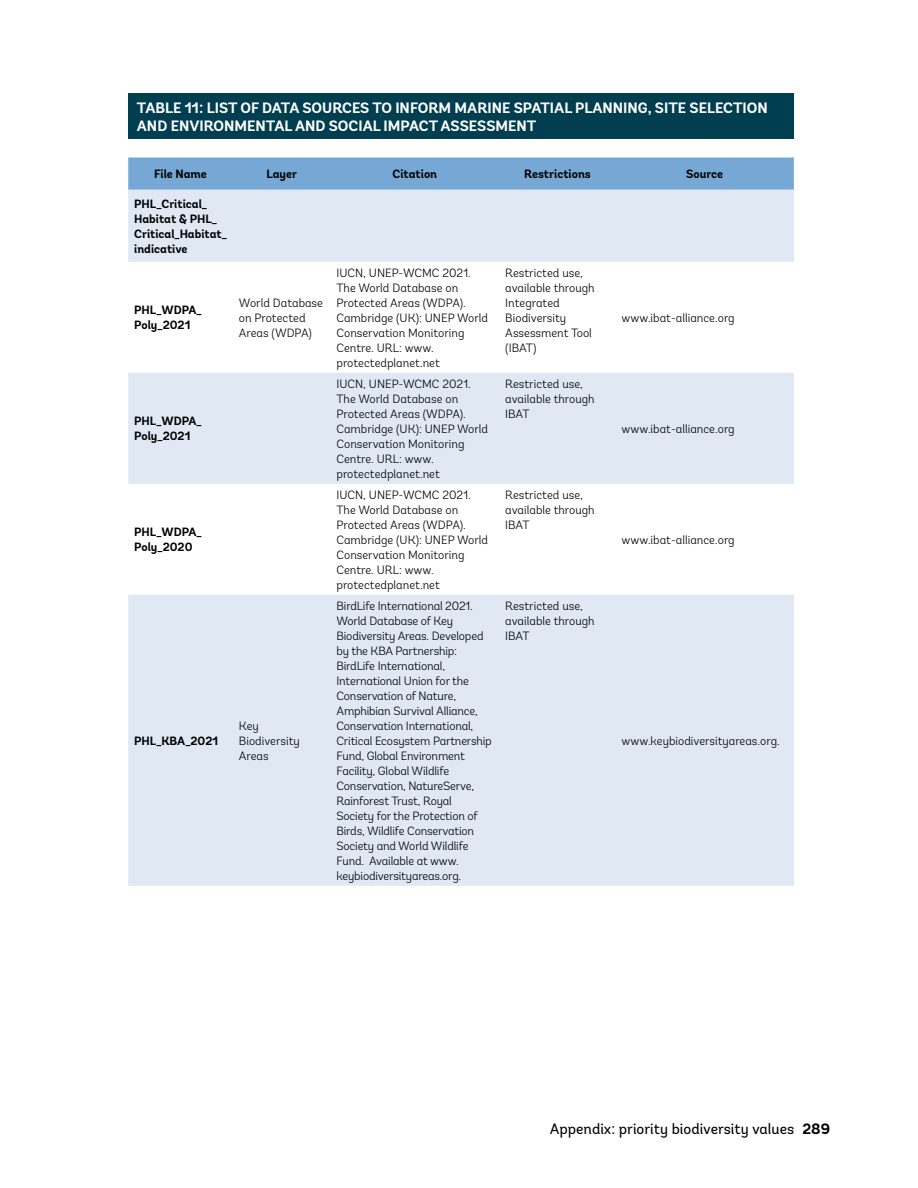
<style>
.page{position:relative;width:918px;height:1188px;background:#fff}
.page>*{position:absolute;margin:0;border:0;box-sizing:border-box;transform-origin:0 0}
.t1{font:700 15px/18px "Andes";color:#fff}
.t2{font:15px "Andes";color:#000}
.t3{font:300 12px/15px "Andes";color:#000}
.t4{font:700 12px/15px "Andes";color:#000}
.s1{font-weight:700}
</style>
<div class="page">
<div style="left:128px;top:93px;width:666px;height:45px;background:#003e50"></div>
<div style="left:128px;top:158px;width:666px;height:32px;background:#77a8d5"></div>
<svg style="left:128px;top:190px;width:666px;height:696px;fill:#e0e8f4"></svg>
<p class="t1" style="left:137px;top:99px;width:632px">TABLE 11: LIST OF DATA SOURCES TO INFORM MARINE SPATIAL PLANNING, SITE SELECTION<br>AND ENVIRONMENTAL AND SOCIAL IMPACT ASSESSMENT</p>
<p class="t4" style="left:154px;top:167px;width:54px">File Name</p>
<p class="t4" style="left:266px;top:167px;width:32px">Layer</p>
<p class="t4" style="left:393px;top:167px;width:46px">Citation</p>
<p class="t4" style="left:524px;top:167px;width:68px">Restrictions</p>
<p class="t4" style="left:686px;top:167px;width:39px">Source</p>
<p class="t4" style="left:134px;top:196px;width:94px">PHL_Critical_<br>Habitat &amp; PHL_<br>Critical_Habitat_ indicative</p>
<p class="t4" style="left:134px;top:303px;width:69px">PHL_WDPA_<br>Poly_2021</p>
<p class="t3" style="left:239px;top:295px;width:86px">World Database on Protected<br>Areas (WDPA)</p>
<p class="t4" style="left:134px;top:414px;width:69px">PHL_WDPA_<br>Poly_2021</p>
<p class="t4" style="left:134px;top:525px;width:69px">PHL_WDPA_<br>Poly_2020</p>
<p class="t4" style="left:134px;top:733px;width:86px">PHL_KBA_2021</p>
<p class="t3" style="left:239px;top:718px;width:62px">Key<br>Biodiversity<br>Areas</p>
<p class="t3" style="left:336px;top:265px;width:153px">IUCN, UNEP-WCMC 2021.<br>The World Database on<br>Protected Areas (WDPA).<br>Cambridge (UK): UNEP World<br>Conservation Monitoring<br>Centre. URL: www. protectedplanet.net</p>
<p class="t3" style="left:505px;top:265px;width:91px">Restricted use, available through<br>Integrated<br>Biodiversity<br>Assessment Tool (IBAT)</p>
<p class="t3" style="left:336px;top:376px;width:153px">IUCN, UNEP-WCMC 2021.<br>The World Database on<br>Protected Areas (WDPA).<br>Cambridge (UK): UNEP World<br>Conservation Monitoring<br>Centre. URL: www. protectedplanet.net</p>
<p class="t3" style="left:505px;top:376px;width:91px">Restricted use, available through<br>IBAT</p>
<p class="t3" style="left:336px;top:487px;width:153px">IUCN, UNEP-WCMC 2021.<br>The World Database on<br>Protected Areas (WDPA).<br>Cambridge (UK): UNEP World<br>Conservation Monitoring<br>Centre. URL: www. protectedplanet.net</p>
<p class="t3" style="left:505px;top:487px;width:91px">Restricted use, available through<br>IBAT</p>
<p class="t3" style="left:336px;top:598px;width:157px">BirdLife International 2021.<br>World Database of Key<br>Biodiversity Areas. Developed by the KBA Partnership:<br>BirdLife International,<br>International Union for the<br>Conservation of Nature,<br>Amphibian Survival Alliance,<br>Conservation International,<br>Critical Ecosystem Partnership<br>Fund, Global Environment<br>Facility, Global Wildlife<br>Conservation, NatureServe,<br>Rainforest Trust, Royal<br>Society for the Protection of<br>Birds, Wildlife Conservation<br>Society and World Wildlife<br>Fund. Available at www. keybiodiversityareas.org.</p>
<p class="t3" style="left:505px;top:598px;width:91px">Restricted use, available through<br>IBAT</p>
<p class="t3" style="left:622px;top:310px;width:115px">www.ibat-alliance.org</p>
<p class="t3" style="left:622px;top:421px;width:115px">www.ibat-alliance.org</p>
<p class="t3" style="left:622px;top:532px;width:115px">www.ibat-alliance.org</p>
<p class="t3" style="left:622px;top:733px;width:158px">www.keybiodiversityareas.org.</p>
<p class="t2" style="left:550px;top:1120px;width:282px">Appendix: priority biodiversity values <span class="s1">289</span></p>
</div>
